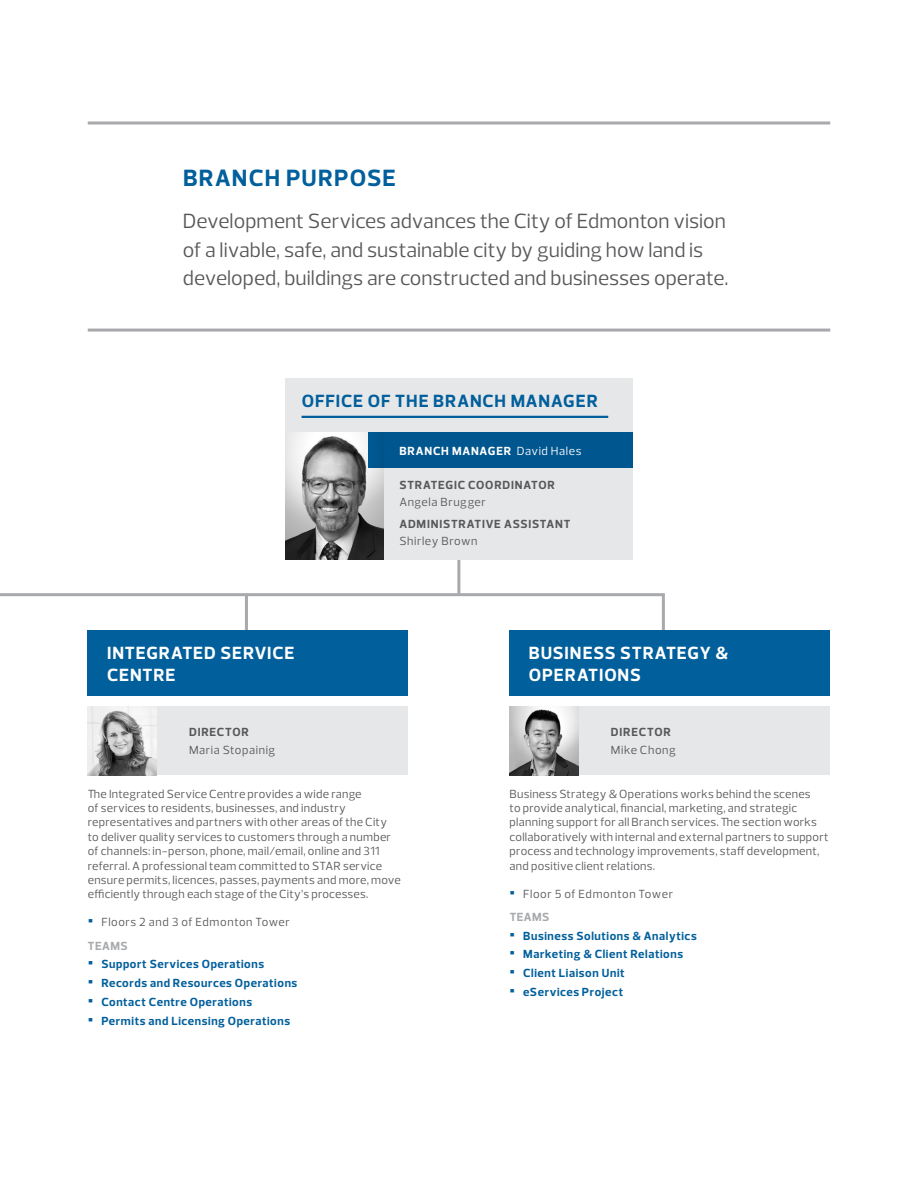
<style>
.page{position:relative;width:918px;height:1188px;background:#fff}
.page>*{position:absolute;margin:0;border:0;box-sizing:border-box;transform-origin:0 0}
.h3_Feature_Heading{font:700 24px "Prelo";letter-spacing:.045em;color:#015f9c}
.p1_Body_Feature{font:21px/28.5px "Prelo";color:#57585a}
.office_title{font:700 18px/21.6px "Prelo";letter-spacing:.045em;color:#fff}
.office_title-2{font:700 18px "Prelo";letter-spacing:.05em;color:#015f9c}
.p3_body{font:12px/14.4px "Prelo";letter-spacing:.02em;color:#57585a}
.t1{font:700 12px "Prelo";letter-spacing:.05em;color:#015f9c}
.position_title_8pt_l{font:700 12px "Prelo";letter-spacing:.065em;color:#57585a}
.p3_body-2{font:12px "Prelo";letter-spacing:.05em;color:#57585a}
.name_left{font:12px "Prelo";letter-spacing:.05em;color:#57585a}
.position_title_8pt_l-2{font:700 12px "Prelo";letter-spacing:.065em;color:#fff}
.p3_Responsibilities{font:700 12px "Prelo";letter-spacing:.035em;color:#a8a9ad}
.s1{font-weight:400}
.s2{font-weight:900;font-size:21px;color:#015f9c}
.s3{font-weight:900;font-size:21px}
</style>
<div class="page">
<hr style="left:88px;top:122px;width:742px;height:2px;background:#a8a9ad">
<hr style="left:88px;top:329px;width:742px;height:3px;background:#a8a9ad">
<svg style="left:0;top:593px;width:665px;height:39px"></svg>
<hr style="left:245px;top:595px;width:3px;height:36px;background:#a8a9ad">
<hr style="left:457px;top:560px;width:3px;height:35px;background:#a8a9ad">
<div style="left:285px;top:378px;width:348px;height:182px;background:#e6e7e9"></div>
<img style="left:285px;top:433px;width:99px;height:127px">
<div style="left:368px;top:433px;width:265px;height:35px;background:#00568e"></div>
<hr style="left:302px;top:416px;width:306px;height:2px;background:#015f9c">
<div style="left:88px;top:630px;width:320px;height:66px;background:#015f9c"></div>
<div style="left:88px;top:706px;width:320px;height:69px;background:#e6e7e9"></div>
<div style="left:510px;top:630px;width:320px;height:66px;background:#015f9c"></div>
<div style="left:510px;top:706px;width:320px;height:69px;background:#e6e7e9"></div>
<img style="left:510px;top:706px;width:68px;height:69px">
<img style="left:88px;top:706px;width:68px;height:69px">
<p class="h3_Feature_Heading" style="left:183px;top:163px;width:214px">BRANCH PURPOSE</p>
<p class="p1_Body_Feature" style="left:183px;top:207px;width:547px">Development Services advances the City of Edmonton vision of a livable, safe, and sustainable city by guiding how land is developed, buildings are constructed and businesses operate.</p>
<p class="office_title-2" style="left:302px;top:390px;width:298px">OFFICE OF THE BRANCH MANAGER</p>
<p class="position_title_8pt_l-2" style="left:399px;top:443px;width:184px">BRANCH MANAGER <span class="s1">David Hales</span></p>
<p class="office_title" style="left:107px;top:642px;width:189px">INTEGRATED SERVICE<br>CENTRE</p>
<p class="position_title_8pt_l" style="left:189px;top:725px;width:61px">DIRECTOR</p>
<p class="name_left" style="left:189px;top:743px;width:88px">Maria Stopainig</p>
<p class="position_title_8pt_l" style="left:399px;top:477px;width:157px">STRATEGIC COORDINATOR</p>
<p class="name_left" style="left:399px;top:495px;width:88px">Angela Brugger</p>
<p class="position_title_8pt_l" style="left:399px;top:516px;width:172px">ADMINISTRATIVE ASSISTANT</p>
<p class="name_left" style="left:399px;top:534px;width:80px">Shirley Brown</p>
<p class="office_title" style="left:529px;top:642px;width:201px">BUSINESS STRATEGY &amp;<br>OPERATIONS</p>
<p class="position_title_8pt_l" style="left:611px;top:725px;width:61px">DIRECTOR</p>
<p class="name_left" style="left:611px;top:743px;width:66px">Mike Chong</p>
<p class="p3_body" style="left:88px;top:786px;width:315px">The Integrated Service Centre provides a wide range<br>of services to residents, businesses, and industry representatives and partners with other areas of the City to deliver quality services to customers through a number of channels: in-person, phone, mail/email, online and 311 referral. A professional team committed to STAR service ensure permits, licences, passes, payments and more, move efficiently through each stage of the City’s processes.</p>
<p class="p3_body-2" style="left:88px;top:915px;width:204px"><span class="s2">•</span> Floors 2 and 3 of Edmonton Tower</p>
<p class="p3_Responsibilities" style="left:88px;top:938px;width:41px">TEAMS</p>
<p class="t1" style="left:88px;top:957px;width:178px"><span class="s3">•</span> Support Services Operations</p>
<p class="t1" style="left:88px;top:976px;width:211px"><span class="s3">•</span> Records and Resources Operations</p>
<p class="t1" style="left:88px;top:994px;width:166px"><span class="s3">•</span> Contact Centre Operations</p>
<p class="t1" style="left:88px;top:1013px;width:204px"><span class="s3">•</span> Permits and Licensing Operations</p>
<p class="p3_body" style="left:510px;top:786px;width:321px">Business Strategy &amp; Operations works behind the scenes<br>to provide analytical, financial, marketing, and strategic planning support for all Branch services. The section works collaboratively with internal and external partners to support process and technology improvements, staff development, and positive client relations.</p>
<p class="p3_body-2" style="left:510px;top:886px;width:165px"><span class="s2">•</span> Floor 5 of Edmonton Tower</p>
<p class="p3_Responsibilities" style="left:510px;top:909px;width:41px">TEAMS</p>
<p class="t1" style="left:510px;top:928px;width:189px"><span class="s3">•</span> Business Solutions &amp; Analytics</p>
<p class="t1" style="left:510px;top:947px;width:175px"><span class="s3">•</span> Marketing &amp; Client Relations</p>
<p class="t1" style="left:510px;top:966px;width:117px"><span class="s3">•</span> Client Liaison Unit</p>
<p class="t1" style="left:510px;top:984px;width:115px"><span class="s3">•</span> eServices Project</p>
</div>
